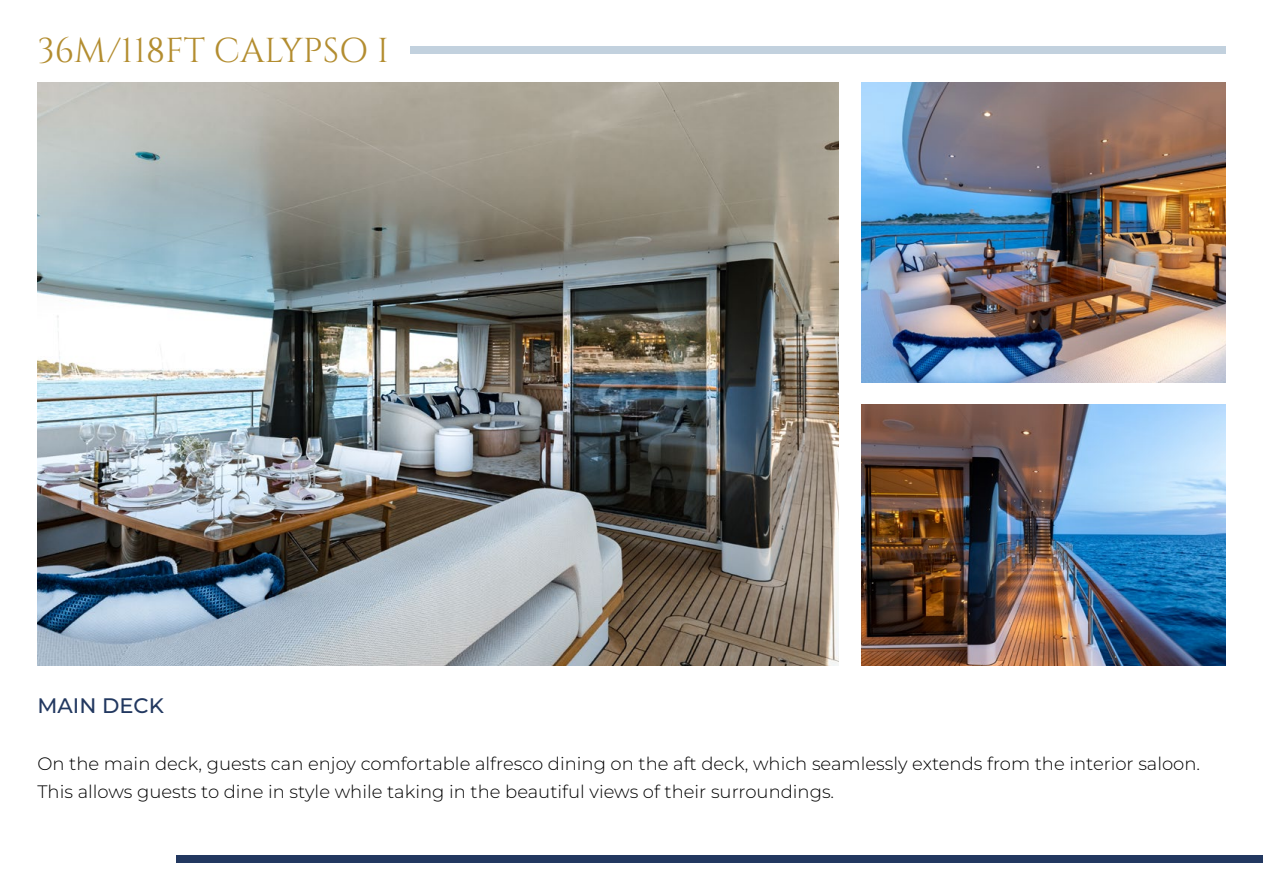
<style>
.page{position:relative;width:1263px;height:893px;background:#fff}
.page>*{position:absolute;margin:0;border:0;box-sizing:border-box;transform-origin:0 0}
.t1{font:34.5px "Cinzel";color:#b38d30}
.t2{font:500 21px "Montserrat";color:#223860}
.t3{font:300 18px/28.5px "Montserrat";color:#000}
</style>
<div class="page">
<div style="left:176px;top:856px;width:1087px;height:7px;background:#223860"></div>
<div style="left:410px;top:46px;width:815px;height:8px;background:#c2d1de"></div>
<img style="left:38px;top:83px;width:800px;height:582px">
<img style="left:861px;top:83px;width:364px;height:299px">
<img style="left:861px;top:405px;width:364px;height:260px">
<h1 class="t1" style="left:38px;top:28px;width:353px">36M/118FT CALYPSO I</h1>
<p class="t2" style="left:38px;top:691px;width:128px">MAIN DECK</p>
<p class="t3" style="left:38px;top:748px;width:1164px">On the main deck, guests can enjoy comfortable alfresco dining on the aft deck, which seamlessly extends from the interior saloon.<br>This allows guests to dine in style while taking in the beautiful views of their surroundings.</p>
</div>
